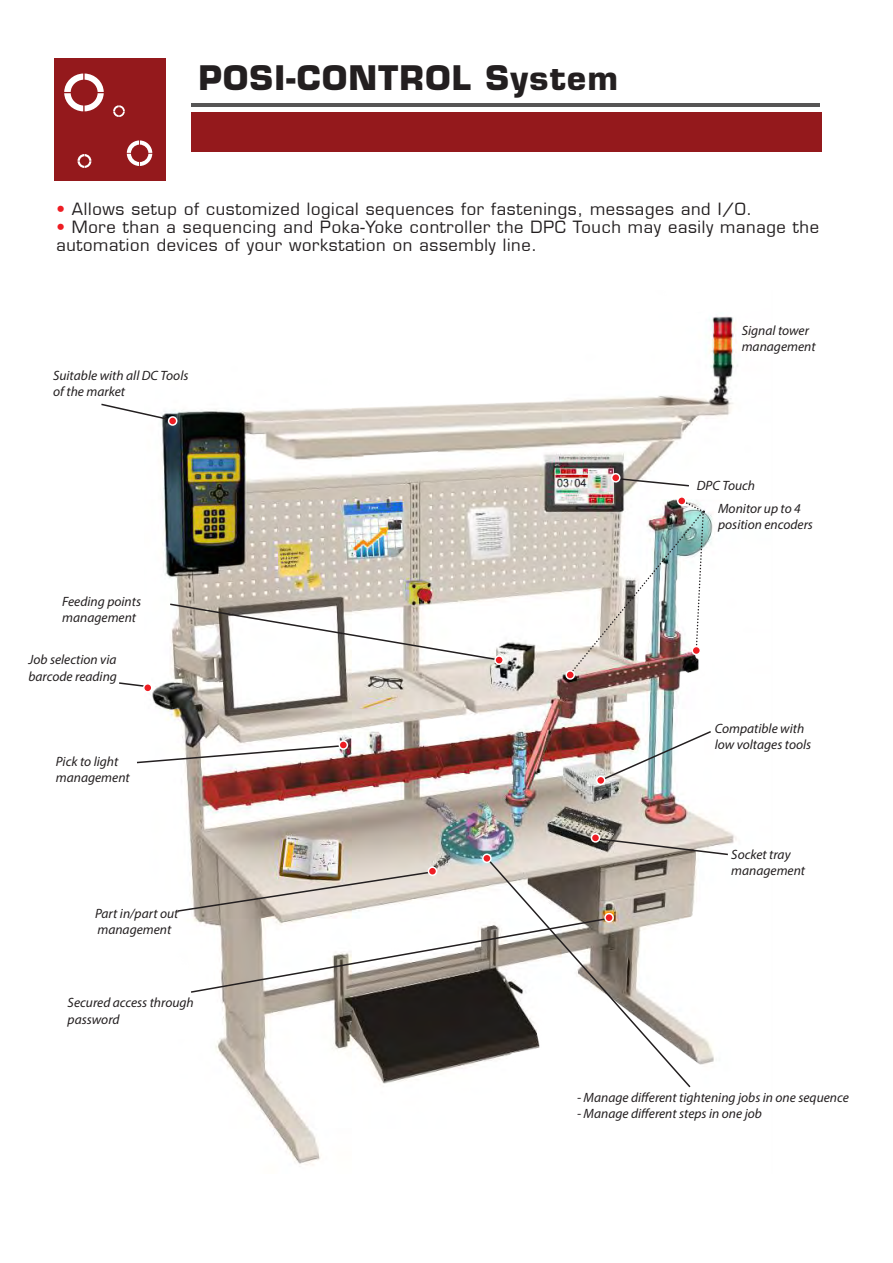
<style>
.page{position:relative;width:893px;height:1263px;background:#fff}
.page>*{position:absolute;margin:0;border:0;box-sizing:border-box;transform-origin:0 0}
.t1{font:700 33px "Eurostile LT Std";letter-spacing:.04em;color:#231f20}
.t2{font:16.5px/18px "Eurostile LT Std";letter-spacing:.04em;color:#231f20}
.t3{font:italic 13.5px/16.2px "Myriad Pro";color:#231f20}
.s1{color:#ee1d23}
</style>
<div class="page">
<img style="left:152px;top:316px;width:586px;height:849px">
<svg style="left:119px;top:682px;width:25px;height:5px"></svg>
<div style="left:191px;top:113px;width:631px;height:39px;background:#94191c"></div>
<hr style="left:191px;top:103px;width:629px;height:3px;background:#565555">
<svg style="left:594px;top:837px;width:135px;height:19px;background:#c4bdb6"></svg>
<div style="left:591px;top:834px;width:8px;height:8px;background:#ee1d23;border-radius:50%"></div>
<div style="left:591px;top:833px;width:9px;height:10px;border:2px solid #fff;border-radius:50%"></div>
<svg style="left:101px;top:403px;width:73px;height:19px"></svg>
<div style="left:169px;top:417px;width:8px;height:8px;background:#ee1d23;border-radius:50%"></div>
<div style="left:168px;top:416px;width:9px;height:10px;border:2px solid #fff;border-radius:50%"></div>
<svg style="left:485px;top:857px;width:207px;height:232px"></svg>
<div style="left:483px;top:854px;width:8px;height:8px;background:#ee1d23;border-radius:50%"></div>
<div style="left:482px;top:853px;width:10px;height:10px;border:2px solid #fff;border-radius:50%"></div>
<svg style="left:137px;top:744px;width:208px;height:20px"></svg>
<div style="left:339px;top:741px;width:8px;height:8px;background:#ee1d23;border-radius:50%"></div>
<div style="left:339px;top:740px;width:9px;height:10px;border:2px solid #fff;border-radius:50%"></div>
<div style="left:428px;top:867px;width:8px;height:8px;background:#ee1d23;border-radius:50%"></div>
<div style="left:428px;top:866px;width:9px;height:10px;border:2px solid #fff;border-radius:50%"></div>
<svg style="left:614px;top:477px;width:77px;height:10px"></svg>
<div style="left:612px;top:474px;width:8px;height:8px;background:#ee1d23;border-radius:50%"></div>
<div style="left:611px;top:473px;width:9px;height:10px;border:2px solid #fff;border-radius:50%"></div>
<svg style="left:168px;top:602px;width:333px;height:60px"></svg>
<div style="left:495px;top:656px;width:8px;height:8px;background:#ee1d23;border-radius:50%"></div>
<div style="left:494px;top:655px;width:10px;height:10px;border:2px solid #fff;border-radius:50%"></div>
<img style="left:598px;top:730px;width:115px;height:53px">
<div style="left:597px;top:776px;width:8px;height:8px;background:#ee1d23;border-radius:50%"></div>
<div style="left:596px;top:776px;width:9px;height:9px;border:2px solid #fff;border-radius:50%"></div>
<svg style="left:176px;top:870px;width:435px;height:124px"></svg>
<div style="left:605px;top:914px;width:8px;height:8px;background:#ee1d23;border-radius:50%"></div>
<div style="left:604px;top:913px;width:10px;height:9px;border:2px solid #fff;border-radius:50%"></div>
<div style="left:566px;top:671px;width:8px;height:8px;background:#ee1d23;border-radius:50%"></div>
<div style="left:565px;top:670px;width:10px;height:10px;border:2px solid #fff;border-radius:50%"></div>
<img style="left:569px;top:501px;width:136px;height:175px">
<div style="left:678px;top:497px;width:8px;height:8px;background:#ee1d23;border-radius:50%"></div>
<div style="left:677px;top:496px;width:9px;height:10px;border:2px solid #fff;border-radius:50%"></div>
<div style="left:144px;top:684px;width:8px;height:8px;background:#ee1d23;border-radius:50%"></div>
<div style="left:143px;top:683px;width:10px;height:10px;border:2px solid #fff;border-radius:50%"></div>
<div style="left:54px;top:58px;width:111px;height:123px;background:#94191c"></div>
<svg style="left:77px;top:154px;width:14px;height:14px"></svg>
<svg style="left:113px;top:105px;width:12px;height:12px"></svg>
<svg style="left:64px;top:74px;width:40px;height:37px"></svg>
<svg style="left:127px;top:140px;width:25px;height:26px"></svg>
<h1 class="t1" style="left:198px;top:58px;width:421px">POSI-CONTROL System</h1>
<p class="t2" style="left:56px;top:200px;width:697px"><span class="s1">•</span> Allows setup of customized logical sequences for fastenings, messages and I/O.</p>
<p class="t2" style="left:56px;top:218px;width:764px"><span class="s1">•</span> More than a sequencing and Poka-Yoke controller the DPC Touch may easily manage the automation devices of your workstation on assembly line.</p>
<p class="t3" style="left:53px;top:367px;width:137px">Suitable with all DC Tools of the market</p>
<p class="t3" style="left:62px;top:593px;width:80px">Feeding points management</p>
<p class="t3" style="left:28px;top:651px;width:90px">Job selection via barcode reading</p>
<p class="t3" style="left:56px;top:753px;width:75px">Pick to light management</p>
<p class="t3" style="left:95px;top:905px;width:85px">Part in/part out management</p>
<p class="t3" style="left:68px;top:995px;width:128px">Secured access through password</p>
<p class="t3" style="left:742px;top:322px;width:75px">Signal tower management</p>
<p class="t3" style="left:697px;top:477px;width:60px">DPC Touch</p>
<p class="t3" style="left:718px;top:500px;width:96px">Monitor up to 4 position encoders</p>
<p class="t3" style="left:715px;top:720px;width:98px">Compatible with low voltages tools</p>
<p class="t3" style="left:731px;top:846px;width:75px">Socket tray management</p>
<p class="t3" style="left:577px;top:1089px;width:273px">- Manage different tightening jobs in one sequence</p>
<p class="t3" style="left:577px;top:1105px;width:186px">- Manage different steps in one job</p>
</div>
